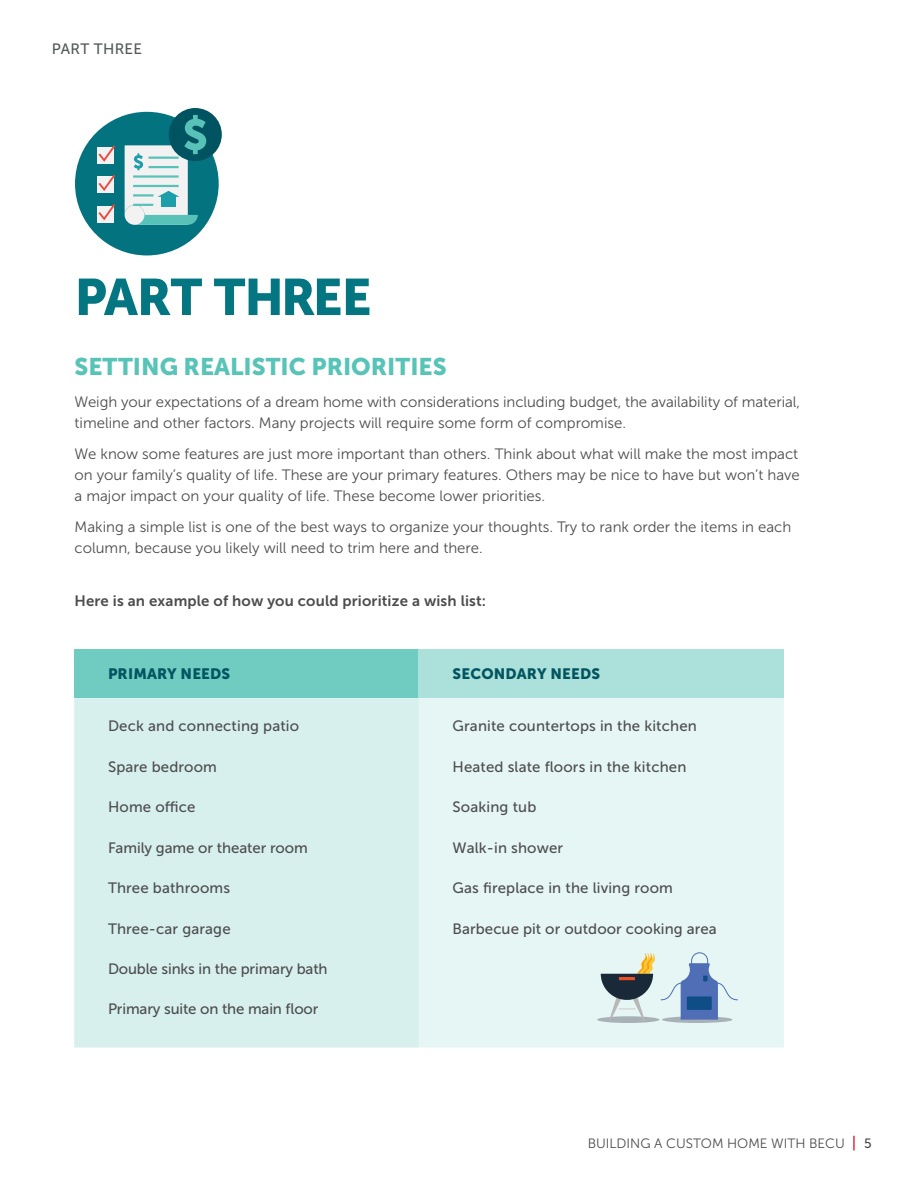
<style>
.page{position:relative;width:918px;height:1188px;background:#fff}
.page>*{position:absolute;margin:0;border:0;box-sizing:border-box;transform-origin:0 0}
.t1{font:51px "Museo Sans 900";letter-spacing:-.02em;color:#037682}
.t2{font:24px "Museo Sans 900";color:#58c3b7}
.t3{font:15px/21px "Museo Sans 300";color:#4d4d4f}
.t4{font:15px "Museo Sans 500";letter-spacing:.01em;color:#4d4d4f}
.t5{font:15px "Museo Sans 500";letter-spacing:-.01em;color:#4d4d4f}
.t6{font:15px "Museo Sans 700";letter-spacing:.01em;color:#4d4d4f}
.t7{font:15px "Museo Sans 900";letter-spacing:.01em;color:#025560}
.t8{font:15px "Museo Sans 500";letter-spacing:.02em;color:#55575a}
.t9{font:13.5px "Museo Sans 300";color:#4d4d4f}
.t10{font:13.5px "Museo Sans 500";color:#4d4d4f}
</style>
<div class="page">
<svg style="left:853px;top:1136px;width:2px;height:14px"></svg>
<div style="left:75px;top:112px;width:144px;height:143px;background:#037380;border-radius:50%"></div>
<div style="left:97px;top:148px;width:16px;height:16px;background:#f2f2f2"></div>
<svg style="left:97px;top:145px;width:18px;height:18px"></svg>
<svg style="left:97px;top:174px;width:18px;height:19px"></svg>
<svg style="left:97px;top:204px;width:18px;height:18px"></svg>
<div style="left:169px;top:108px;width:53px;height:53px;background:#005461;border-radius:50%"></div>
<svg style="left:125px;top:115px;width:81px;height:110px"></svg>
<div style="left:74px;top:649px;width:345px;height:49px;background:#70cbc1"></div>
<div style="left:419px;top:649px;width:365px;height:49px;background:#ace1db"></div>
<div style="left:74px;top:698px;width:345px;height:350px;background:#d7f0ee"></div>
<div style="left:419px;top:698px;width:365px;height:350px;background:#e6f6f4"></div>
<div style="left:662px;top:1016px;width:70px;height:7px;background:#a8b1b6;border-radius:50%"></div>
<div style="left:597px;top:1016px;width:62px;height:7px;background:#a8b1b6;border-radius:50%"></div>
<svg style="left:601px;top:953px;width:137px;height:68px;background:#abbcc7"></svg>
<p class="t8" style="left:52px;top:41px;width:92px">PART THREE</p>
<h1 class="t1" style="left:75px;top:268px;width:299px">PART THREE</h1>
<h2 class="t2" style="left:75px;top:353px;width:374px">SETTING REALISTIC PRIORITIES</h2>
<p class="t3" style="left:75px;top:392px;width:727px">Weigh your expectations of a dream home with considerations including budget, the availability of material, timeline and other factors. Many projects will require some form of compromise.</p>
<p class="t3" style="left:75px;top:443px;width:727px;text-align:justify">We know some features are just more important than others. Think about what will make the most impact on your family’s quality of life. These are your primary features. Others may be nice to have but won’t have a major impact on your quality of life. These become lower priorities.</p>
<p class="t3" style="left:75px;top:516px;width:718px">Making a simple list is one of the best ways to organize your thoughts. Try to rank order the items in each column, because you likely will need to trim here and there.</p>
<p class="t6" style="left:75px;top:593px;width:413px">Here is an example of how you could prioritize a wish list:</p>
<p class="t7" style="left:108px;top:666px;width:124px">PRIMARY NEEDS</p>
<p class="t7" style="left:453px;top:666px;width:149px">SECONDARY NEEDS</p>
<p class="t4" style="left:108px;top:718px;width:193px">Deck and connecting patio</p>
<p class="t4" style="left:453px;top:718px;width:246px">Granite countertops in the kitchen</p>
<p class="t4" style="left:108px;top:759px;width:111px">Spare bedroom</p>
<p class="t4" style="left:453px;top:759px;width:235px">Heated slate floors in the kitchen</p>
<p class="t4" style="left:108px;top:799px;width:89px">Home office</p>
<p class="t4" style="left:453px;top:799px;width:85px">Soaking tub</p>
<p class="t4" style="left:108px;top:840px;width:201px">Family game or theater room</p>
<p class="t4" style="left:453px;top:840px;width:112px">Walk-in shower</p>
<p class="t4" style="left:108px;top:880px;width:124px">Three bathrooms</p>
<p class="t4" style="left:453px;top:880px;width:222px">Gas fireplace in the living room</p>
<p class="t4" style="left:108px;top:921px;width:124px">Three-car garage</p>
<p class="t4" style="left:453px;top:921px;width:266px">Barbecue pit or outdoor cooking area</p>
<p class="t5" style="left:108px;top:961px;width:221px">Double sinks in the primary bath</p>
<p class="t5" style="left:108px;top:1000px;width:212px">Primary suite on the main floor</p>
<p class="t9" style="left:588px;top:1136px;width:259px">BUILDING A CUSTOM HOME WITH BECU</p>
<p class="t10" style="left:864px;top:1136px;width:9px">5</p>
</div>
